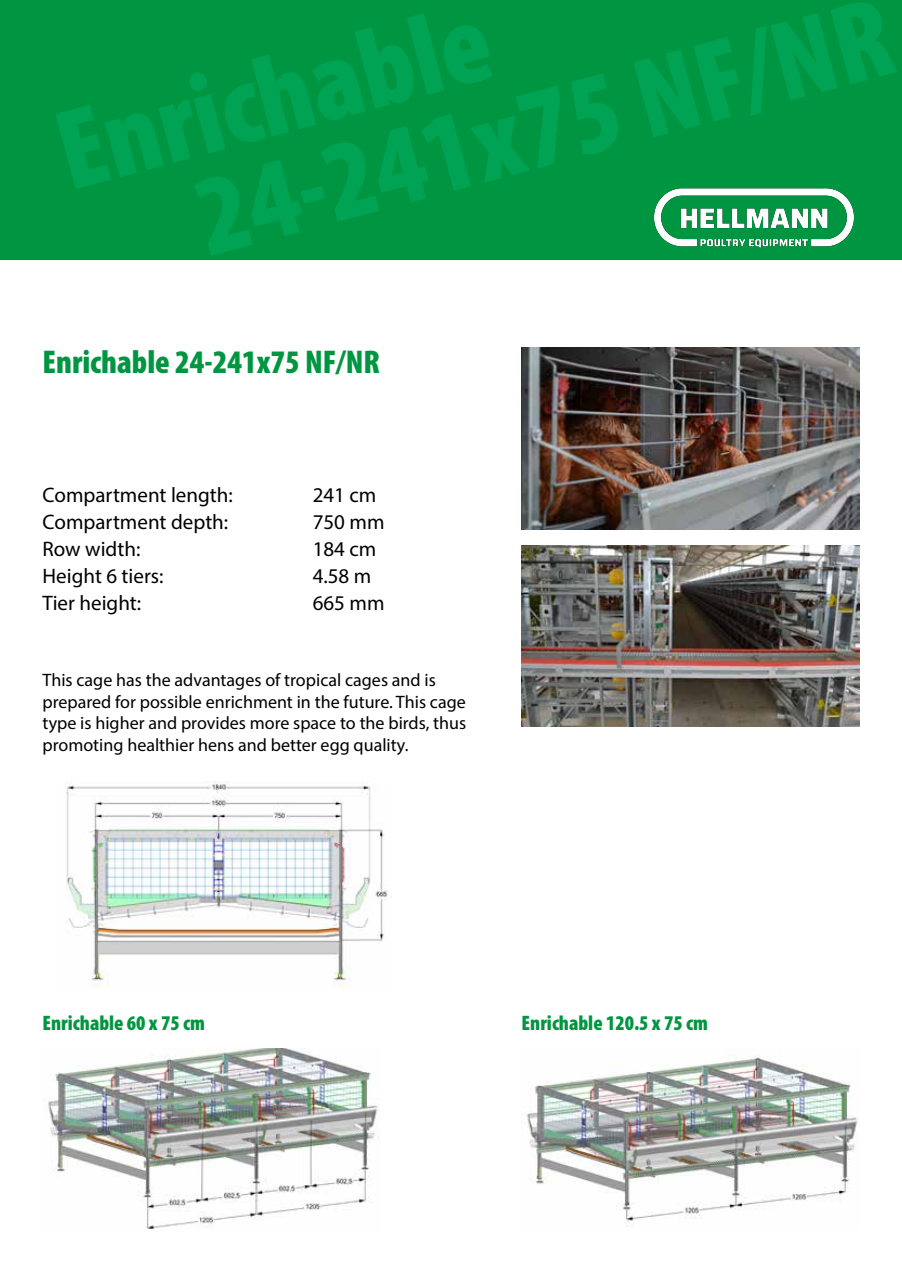
<style>
.page{position:relative;width:902px;height:1272px;background:#fff}
.page>*{position:absolute;margin:0;border:0;box-sizing:border-box;transform-origin:0 0}
.t1{font:900 condensed 33px "Myriad Pro";color:#009641}
.t2{font:21px "Myriad Pro";color:#000}
.t3{font:900 condensed 21px "Myriad Pro";color:#009641}
.t4{font:18px/21.6px "Myriad Pro";color:#000}
</style>
<div class="page">
<div style="left:0;top:0;width:901px;height:259px;background:#009641"></div>
<img style="left:66px;top:781px;width:322px;height:207px">
<img style="left:527px;top:1055px;width:331px;height:172px">
<img style="left:48px;top:1048px;width:332px;height:181px">
<img style="left:521px;top:348px;width:338px;height:181px">
<img style="left:521px;top:545px;width:338px;height:181px">
<img style="left:654px;top:188px;width:200px;height:59px">
<h1 class="t1" style="left:43px;top:340px;width:339px">Enrichable 24-241x75 NF/NR</h1>
<p class="t2" style="left:43px;top:482px;width:192px">Compartment length:</p>
<p class="t2" style="left:313px;top:482px;width:65px">241 cm</p>
<p class="t2" style="left:43px;top:509px;width:187px">Compartment depth:</p>
<p class="t2" style="left:313px;top:509px;width:73px">750 mm</p>
<p class="t2" style="left:43px;top:536px;width:99px">Row width:</p>
<p class="t2" style="left:312px;top:536px;width:65px">184 cm</p>
<p class="t2" style="left:43px;top:563px;width:122px">Height 6 tiers:</p>
<p class="t2" style="left:313px;top:563px;width:60px">4.58 m</p>
<p class="t2" style="left:43px;top:590px;width:100px">Tier height:</p>
<p class="t2" style="left:312px;top:590px;width:73px">665 mm</p>
<p class="t4" style="left:43px;top:669px;width:425px">This cage has the advantages of tropical cages and is prepared for possible enrichment in the future. This cage type is higher and provides more space to the birds, thus promoting healthier hens and better egg quality.</p>
<p class="t3" style="left:43px;top:1009px;width:164px">Enrichable 60 x 75 cm</p>
<p class="t3" style="left:521px;top:1009px;width:188px">Enrichable 120.5 x 75 cm</p>
</div>
